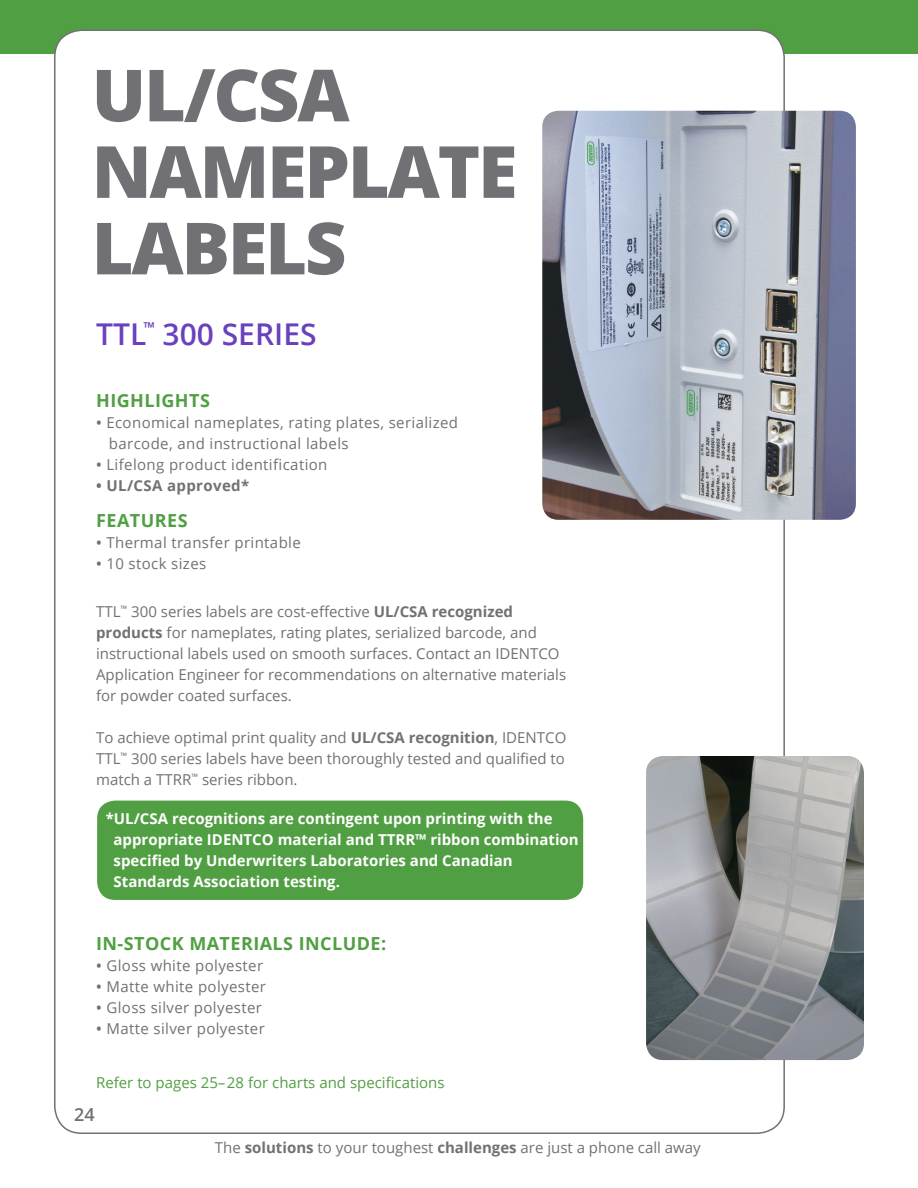
<style>
.page{position:relative;width:918px;height:1188px;background:#fff}
.page>*{position:absolute;margin:0;border:0;box-sizing:border-box;transform-origin:0 0}
.t1{font:800 72px "Open Sans";letter-spacing:-.03em;color:#717074}
.Subhead_red{font:600 30px "Open Sans";color:#6a41bd}
.t2{font:700 18px "Open Sans";letter-spacing:.025em;color:#519f43}
.t3{font:600 18px "Open Sans";color:#717074}
.t4{font:15px/21px "Open Sans";color:#717074}
.t5{font:15px "Open Sans";letter-spacing:.025em;color:#717074}
.t6{font:700 15px/21px "Open Sans";color:#fff}
.t7{font:15px "Open Sans";color:#519f43}
.t8{font:700 15px "Open Sans";letter-spacing:.025em;color:#717074}
.s1{font-weight:600}
.s2{font-weight:700}
</style>
<div class="page">
<div style="left:0;top:0;width:918px;height:54px;background:#519f43"></div>
<div style="left:55px;top:30px;width:729px;height:1103px;background:#fff;border-radius:27px"></div>
<img style="left:542px;top:111px;width:314px;height:409px">
<img style="left:646px;top:756px;width:218px;height:304px">
<div style="left:97px;top:801px;width:486px;height:99px;background:#519f43;border-radius:18px"></div>
<p class="t1" style="left:92px;top:40px;width:259px">UL/CSA</p>
<p class="t1" style="left:92px;top:117px;width:427px">NAMEPLATE</p>
<p class="t1" style="left:92px;top:193px;width:256px">LABELS</p>
<p class="Subhead_red" style="left:96px;top:314px;width:222px">TTL<sup>™</sup> 300 SERIES</p>
<p class="t2" style="left:96px;top:387px;width:115px">HIGHLIGHTS</p>
<p class="t5" style="left:96px;top:412px;width:364px"><span class="s1">•</span> Economical nameplates, rating plates, serialized</p>
<p class="t5" style="left:109px;top:433px;width:241px">barcode, and instructional labels</p>
<p class="t5" style="left:96px;top:454px;width:233px"><span class="s1">•</span> Lifelong product identification</p>
<p class="t8" style="left:96px;top:474px;width:155px">• UL/CSA approved*</p>
<p class="t2" style="left:96px;top:507px;width:93px">FEATURES</p>
<p class="t5" style="left:96px;top:532px;width:206px"><span class="s1">•</span> Thermal transfer printable</p>
<p class="t5" style="left:96px;top:553px;width:112px"><span class="s1">•</span> 10 stock sizes</p>
<p class="t4" style="left:96px;top:600px;width:472px">TTL<sup>™</sup> 300 series labels are cost-effective <span class="s2">UL/CSA recognized products</span> for nameplates, rating plates, serialized barcode, and instructional labels used on smooth surfaces. Contact an IDENTCO Application Engineer for recommendations on alternative materials for powder coated surfaces.</p>
<p class="t4" style="left:96px;top:726px;width:472px;text-align:justify">To achieve optimal print quality and <span class="s2">UL/CSA recognition</span>, IDENTCO TTL<sup>™</sup> 300 series labels have been thoroughly tested and qualified to match a TTRR<sup>™</sup> series ribbon.</p>
<p class="t6" style="left:114px;top:808px;width:467px;text-indent:-8px">*UL/CSA recognitions are contingent upon printing with the appropriate IDENTCO material and TTRR™ ribbon combination specified by Underwriters Laboratories and Canadian</p>
<p class="t6" style="left:114px;top:871px;width:228px">Standards Association testing.</p>
<p class="t2" style="left:96px;top:930px;width:292px">IN-STOCK MATERIALS INCLUDE:</p>
<p class="t5" style="left:96px;top:955px;width:169px"><span class="s1">•</span> Gloss white polyester</p>
<p class="t5" style="left:96px;top:976px;width:171px"><span class="s1">•</span> Matte white polyester</p>
<p class="t5" style="left:96px;top:997px;width:167px"><span class="s1">•</span> Gloss silver polyester</p>
<p class="t5" style="left:96px;top:1018px;width:170px"><span class="s1">•</span> Matte silver polyester</p>
<p class="t7" style="left:96px;top:1072px;width:350px">Refer to pages 25–28 for charts and specifications</p>
<p class="t3" style="left:74px;top:1102px;width:22px">24</p>
<p class="t4" style="left:215px;top:1137px;width:487px">The <span class="s2">solutions</span> to your toughest <span class="s2">challenges</span> are just a phone call away</p>
</div>
